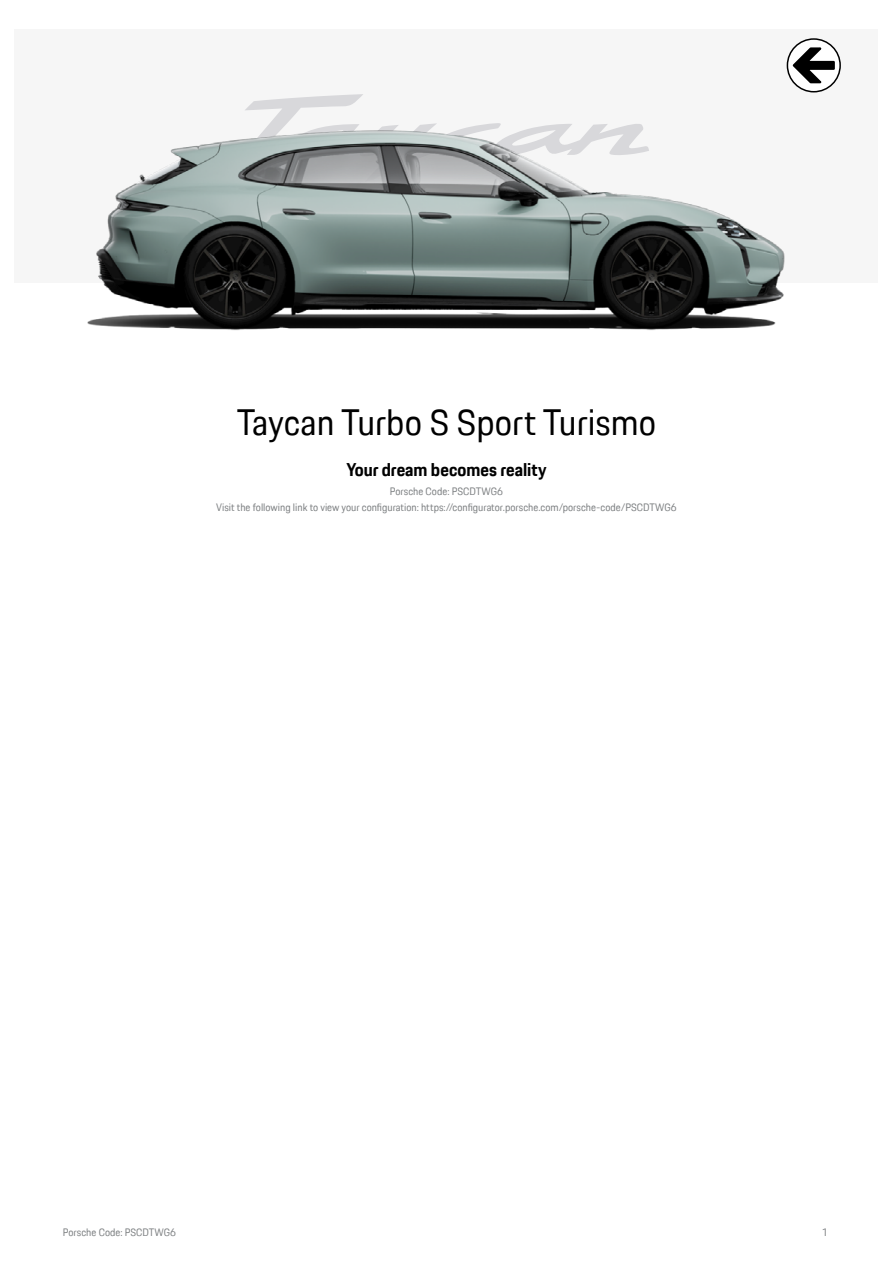
<style>
.page{position:relative;width:893px;height:1263px;background:#fff}
.page>*{position:absolute;margin:0;border:0;box-sizing:border-box;transform-origin:0 0}
.t1{font:35.85px "Porsche Next TT";color:#000}
.t2{font:700 18px "Porsche Next TT";color:#000}
.t3{font:10.5px/15.8px "Porsche Next TT";color:#7c7f81;text-align:center}
</style>
<div class="page">
<img style="left:87px;top:38px;width:754px;height:292px">
<svg style="left:787px;top:39px;width:53px;height:53px"></svg>
<div style="left:787px;top:38px;width:54px;height:54px;border:2px solid #000;border-radius:50%"></div>
<svg style="left:791px;top:46px;width:45px;height:39px"></svg>
<h1 class="t1" style="left:237px;top:398px;width:421px">Taycan Turbo S Sport Turismo</h1>
<h2 class="t2" style="left:346px;top:458px;width:202px">Your dream becomes reality</h2>
<p class="t3" style="left:216px;top:484px;width:462px">Porsche Code: PSCDTWG6<br>Visit the following link to view your con/guration: https:..con/gurator-porsche-com.porsche1code.PSCDTWG6</p>
<p class="t3" style="left:63px;top:1225px;width:115px">Porsche Code: PSCDTWG6</p>
<p class="t3" style="left:822px;top:1225px;width:7px">O</p>
</div>
